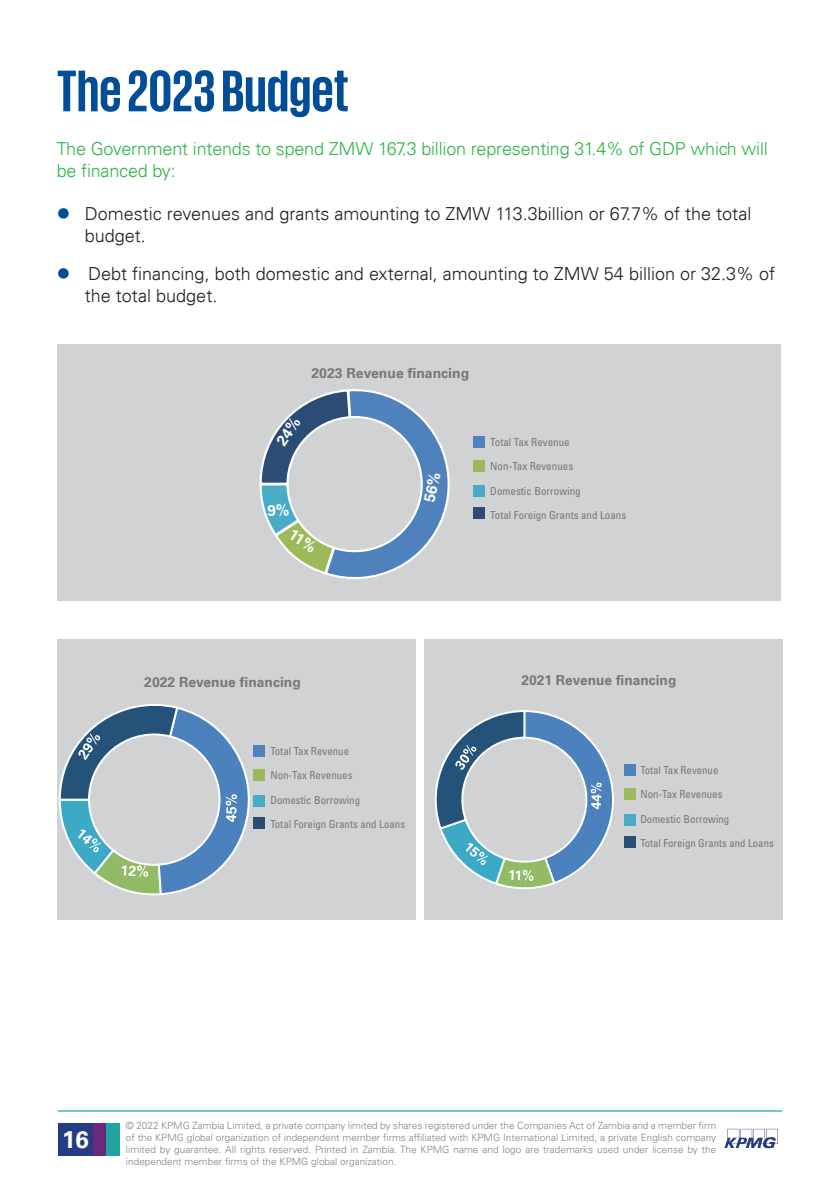
<style>
.page{position:relative;width:840px;height:1191px;background:#fff}
.page>*{position:absolute;margin:0;border:0;box-sizing:border-box;transform-origin:0 0}
.t1{font:700 60px "KPMG";color:#014d97}
.t2{font:700 24px "Univers 65";color:#fff}
.t3{font:300 18px/21.6px "Univers 45";color:#231f20}
.t4{font:300 18px/21.6px "Univers 45";letter-spacing:-.01em;color:#31b44a}
.t5{font:700 14px "Univers 65";color:#787779}
.t6{font:700 13.8px "Univers 65";color:#787779}
.t7{font:condensed 11px "Univers LT Std";color:#787779}
.t8{font:condensed 10.8px "Univers LT Std";color:#787779}
.t9{font:300 10px/12px "Univers LT Std";color:#808285;text-align:justify}
.s1{color:#014d97}
</style>
<div class="page">
<div style="left:58px;top:1123px;width:34px;height:32px;background:#253c85"></div>
<div style="left:93px;top:1123px;width:13px;height:32px;background:#6d2979"></div>
<div style="left:106px;top:1123px;width:13px;height:32px;background:#21a3a0"></div>
<svg style="left:724px;top:1128px;width:53px;height:20px"></svg>
<hr style="left:58px;top:1110px;width:723px;height:1px;background:#3caac6">
<div style="left:57px;top:344px;width:722px;height:256px;background:#d1d2d4"></div>
<div style="left:473px;top:436px;width:11px;height:11px;background:#4f82bd"></div>
<div style="left:473px;top:460px;width:11px;height:11px;background:#9cba59"></div>
<div style="left:473px;top:485px;width:11px;height:12px;background:#4aabc7"></div>
<div style="left:473px;top:508px;width:11px;height:11px;background:#2b4d75"></div>
<div style="left:57px;top:639px;width:358px;height:280px;background:#d1d2d4"></div>
<div style="left:424px;top:639px;width:358px;height:280px;background:#d1d2d4"></div>
<div style="left:253px;top:745px;width:11px;height:11px;background:#4f82bd"></div>
<div style="left:623px;top:764px;width:12px;height:12px;background:#4f82bd"></div>
<div style="left:253px;top:769px;width:11px;height:11px;background:#9cba59"></div>
<div style="left:623px;top:788px;width:12px;height:12px;background:#9cba59"></div>
<div style="left:253px;top:795px;width:11px;height:11px;background:#4aabc7"></div>
<div style="left:623px;top:814px;width:12px;height:11px;background:#4aabc7"></div>
<div style="left:253px;top:817px;width:11px;height:11px;background:#2b4d75"></div>
<div style="left:623px;top:836px;width:12px;height:11px;background:#2b4d75"></div>
<svg style="left:58px;top:704px;width:203px;height:192px"></svg>
<svg style="left:434px;top:710px;width:180px;height:179px"></svg>
<svg style="left:259px;top:389px;width:191px;height:189px"></svg>
<p class="t1" style="left:57px;top:61px;width:293px">The 2023 Budget</p>
<p class="t4" style="left:57px;top:138px;width:712px">The Government intends to spend ZMW 167.3 billion representing 31.4% of GDP which will be financed by:</p>
<p class="t3" style="left:85px;top:203px;width:668px;text-indent:-28px"><span class="s1">●</span> Domestic revenues and grants amounting to ZMW 113.3billion or 67.7% of the total budget.</p>
<p class="t3" style="left:85px;top:263px;width:691px;text-indent:-28px"><span class="s1">●</span> Debt financing, both domestic and external, amounting to ZMW 54 billion or 32.3% of the total budget.</p>
<p class="t5" style="left:311px;top:365px;width:159px">2023 Revenue financing</p>
<p class="t7" style="left:490px;top:434px;width:81px">Total Tax Revenue</p>
<p class="t7" style="left:490px;top:459px;width:84px">Non-Tax Revenues</p>
<p class="t7" style="left:490px;top:484px;width:92px">Domestic Borrowing</p>
<p class="t7" style="left:490px;top:508px;width:137px">Total Foreign Grants and Loans</p>
<p class="t5" style="left:144px;top:674px;width:158px">2022 Revenue financing</p>
<p class="t7" style="left:270px;top:744px;width:80px">Total Tax Revenue</p>
<p class="t7" style="left:270px;top:768px;width:84px">Non-Tax Revenues</p>
<p class="t7" style="left:270px;top:793px;width:91px">Domestic Borrowing</p>
<p class="t7" style="left:270px;top:817px;width:136px">Total Foreign Grants and Loans</p>
<p class="t6" style="left:521px;top:672px;width:156px">2021 Revenue financing</p>
<p class="t8" style="left:640px;top:763px;width:79px">Total Tax Revenue</p>
<p class="t7" style="left:640px;top:787px;width:84px">Non-Tax Revenues</p>
<p class="t8" style="left:640px;top:812px;width:90px">Domestic Borrowing</p>
<p class="t8" style="left:640px;top:836px;width:135px">Total Foreign Grants and Loans</p>
<h2 class="t2" style="left:62px;top:1125px;width:28px">16</h2>
<p class="t9" style="left:126px;top:1119px;width:591px">© 2022 KPMG Zambia Limited, a private company limited by shares registered under the Companies Act of Zambia and a member firm of the KPMG global organization of independent member firms affiliated with KPMG International Limited, a private English company limited by guarantee. All rights reserved. Printed in Zambia. The KPMG name and logo are trademarks used under license by the independent member firms of the KPMG global organization.</p>
</div>
